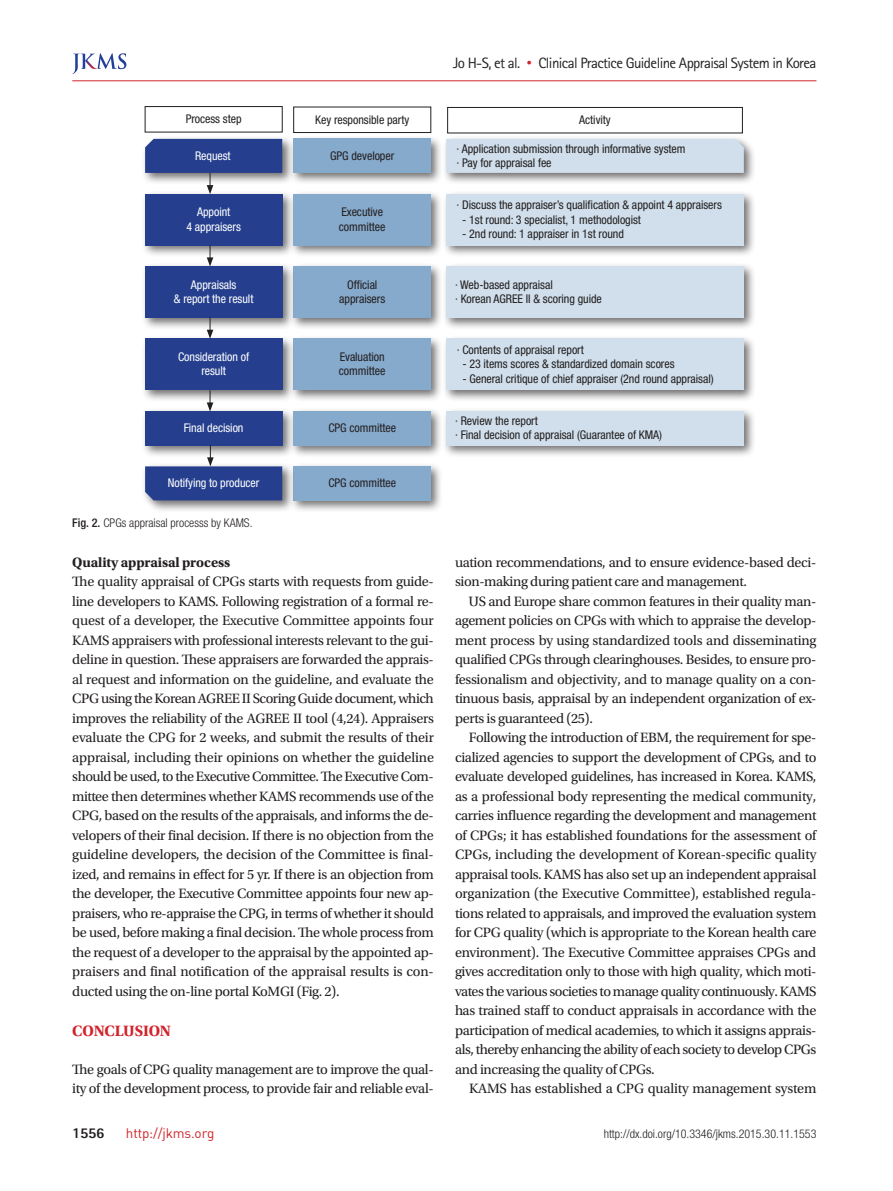
<style>
.page{position:relative;width:893px;height:1191px;background:#fff}
.page>*{position:absolute;margin:0;border:0;box-sizing:border-box;transform-origin:0 0}
.본문-대제목{font:700 15.75px "Utopia Std";letter-spacing:-.01em;color:#d1232a}
.t1{font:15px "Rotis Sans Serif Std";letter-spacing:-.04em;color:#231f20}
.t2{font:800 15px "Rotis Sans Serif Std";color:#231f20}
.본문{font:14.25px/19.5px "Utopia Std";letter-spacing:-.025em;color:#231f20}
.본문-중제목{font:700 14.25px "Utopia Std";letter-spacing:-.01em;color:#231f20}
.t3{font:13.5px "Dinreg";letter-spacing:-.01em;color:#d1232a}
.그림_지문_8pt{font:condensed 12px/14.4px "Helvetica Neue LT Std";letter-spacing:-.005em;color:#231f20}
.그림_지문_8pt-2{font:condensed 12px/14.4px "Helvetica Neue LT Std";letter-spacing:-.005em;color:#fff;text-align:center}
.표_그림_캡션{font:300 condensed 12px "Helvetica Neue LT Std";color:#231f20}
.s1{font-family:"Dotum";color:#d1232a}
.s2{font-weight:500}
</style>
<div class="page">
<hr style="left:72px;top:80px;width:744px;height:1px;background:#d1232a">
<svg style="left:72px;top:53px;width:54px;height:21px"></svg>
<div style="left:141px;top:135px;width:153px;height:51px;background:#231f20;opacity:.65"></div>
<div style="left:141px;top:190px;width:153px;height:68px;background:#231f20;opacity:.65"></div>
<div style="left:290px;top:135px;width:153px;height:51px;background:#231f20;opacity:.65"></div>
<div style="left:294px;top:139px;width:137px;height:34px;background:#86aacc"></div>
<div style="left:324px;top:143px;width:76px;height:26px;background:#86aacc"></div>
<div style="left:442px;top:135px;width:314px;height:51px;background:#231f20;opacity:.65"></div>
<div style="left:446px;top:139px;width:298px;height:34px;background:#d0dfeb"></div>
<div style="left:290px;top:190px;width:153px;height:68px;background:#231f20;opacity:.65"></div>
<div style="left:294px;top:194px;width:137px;height:51px;background:#86aacc"></div>
<div style="left:324px;top:206px;width:76px;height:27px;background:#86aacc"></div>
<div style="left:442px;top:190px;width:314px;height:68px;background:#231f20;opacity:.65"></div>
<div style="left:446px;top:194px;width:298px;height:51px;background:#d0dfeb"></div>
<div style="left:442px;top:262px;width:314px;height:68px;background:#231f20;opacity:.65"></div>
<div style="left:446px;top:266px;width:298px;height:51px;background:#d0dfeb"></div>
<div style="left:442px;top:335px;width:314px;height:67px;background:#231f20;opacity:.65"></div>
<div style="left:446px;top:339px;width:298px;height:51px;background:#d0dfeb"></div>
<div style="left:442px;top:407px;width:314px;height:51px;background:#231f20;opacity:.65"></div>
<div style="left:446px;top:411px;width:298px;height:34px;background:#d0dfeb"></div>
<div style="left:290px;top:262px;width:153px;height:68px;background:#231f20;opacity:.65"></div>
<div style="left:294px;top:266px;width:137px;height:51px;background:#86aacc"></div>
<div style="left:324px;top:279px;width:76px;height:26px;background:#86aacc"></div>
<div style="left:290px;top:335px;width:153px;height:67px;background:#231f20;opacity:.65"></div>
<div style="left:294px;top:339px;width:137px;height:51px;background:#86aacc"></div>
<div style="left:324px;top:351px;width:76px;height:26px;background:#86aacc"></div>
<div style="left:141px;top:262px;width:153px;height:68px;background:#231f20;opacity:.65"></div>
<div style="left:141px;top:335px;width:153px;height:67px;background:#231f20;opacity:.65"></div>
<div style="left:141px;top:407px;width:153px;height:51px;background:#231f20;opacity:.65"></div>
<div style="left:290px;top:407px;width:153px;height:51px;background:#231f20;opacity:.65"></div>
<div style="left:294px;top:411px;width:137px;height:34px;background:#86aacc"></div>
<div style="left:290px;top:462px;width:153px;height:51px;background:#231f20;opacity:.65"></div>
<div style="left:294px;top:466px;width:137px;height:34px;background:#86aacc"></div>
<div style="left:141px;top:462px;width:153px;height:51px;background:#231f20;opacity:.65"></div>
<div style="left:145px;top:106px;width:137px;height:26px;border:1px solid #231f20"></div>
<div style="left:293px;top:107px;width:138px;height:26px;border:1px solid #231f20"></div>
<div style="left:447px;top:107px;width:296px;height:26px;border:1px solid #231f20"></div>
<svg style="left:145px;top:139px;width:137px;height:361px"></svg>
<p class="t1" style="left:453px;top:54px;width:365px">Jo H-S, et al. <span class="s1">•</span> Clinical Practice Guideline Appraisal System in Korea</p>
<p class="그림_지문_8pt" style="left:186px;top:112px;width:57px">Process step</p>
<p class="그림_지문_8pt" style="left:315px;top:112px;width:96px">Key responsible party</p>
<p class="그림_지문_8pt" style="left:579px;top:113px;width:33px">Activity</p>
<p class="그림_지문_8pt-2" style="left:195px;top:148px;width:37px">Request</p>
<p class="그림_지문_8pt" style="left:330px;top:148px;width:66px">GPG developer</p>
<p class="그림_지문_8pt-2" style="left:186px;top:205px;width:56px">Appoint<br>4 appraisers</p>
<p class="그림_지문_8pt" style="left:339px;top:205px;width:48px">Executive committee</p>
<p class="그림_지문_8pt-2" style="left:174px;top:277px;width:81px">Appraisals<br>&amp; report the result</p>
<p class="그림_지문_8pt" style="left:339px;top:277px;width:47px;text-align:center">Official appraisers</p>
<p class="그림_지문_8pt-2" style="left:178px;top:349px;width:73px">Consideration of result</p>
<p class="그림_지문_8pt" style="left:339px;top:349px;width:48px">Evaluation committee</p>
<p class="그림_지문_8pt-2" style="left:184px;top:420px;width:61px">Final decision</p>
<p class="그림_지문_8pt" style="left:328px;top:420px;width:69px">CPG committee</p>
<p class="그림_지문_8pt-2" style="left:168px;top:476px;width:93px">Notifying to producer</p>
<p class="그림_지문_8pt" style="left:328px;top:476px;width:69px">CPG committee</p>
<p class="표_그림_캡션" style="left:72px;top:516px;width:182px"><span class="s2">Fig. 2.</span> CPGs appraisal processs by KAMS.</p>
<p class="본문-중제목" style="left:72px;top:554px;width:159px">Quality appraisal process</p>
<p class="본문" style="left:72px;top:572px;width:363px">The quality appraisal of CPGs starts with requests from guide&shy;line developers to KAMS. Following registration of a formal re&shy;quest of a developer, the Executive Committee appoints four KAMS appraisers with professional interests relevant to the gui&shy;deline in question. These appraisers are forwarded the apprais&shy;al request and information on the guideline, and evaluate the CPG using the Korean AGREE II Scoring Guide document, which improves the reliability of the AGREE II tool (4,24). Appraisers evaluate the CPG for 2 weeks, and submit the results of their appraisal, including their opinions on whether the guideline should be used, to the Executive Committee. The Executive Com&shy;mittee then determines whether KAMS recommends use of the CPG, based on the results of the appraisals, and informs the de&shy;velopers of their final decision. If there is no objection from the guideline developers, the decision of the Committee is final&shy;ized, and remains in effect for 5 yr. If there is an objection from the developer, the Executive Committee appoints four new ap&shy;praisers, who re-appraise the CPG, in terms of whether it should be used, before making a final decision. The whole process from the request of a developer to the appraisal by the appointed ap&shy;praisers and final notification of the appraisal results is con&shy;ducted using the on-line portal KoMGI (Fig. 2).</p>
<p class="본문-대제목" style="left:72px;top:1021px;width:100px">CONCLUSION</p>
<p class="본문" style="left:72px;top:1059px;width:363px">The goals of CPG quality management are to improve the qual&shy;ity of the development process, to provide fair and reliable eval-</p>
<p class="그림_지문_8pt" style="left:456px;top:141px;width:230px">· Application submission through informative system</p>
<p class="그림_지문_8pt" style="left:456px;top:155px;width:97px">· Pay for appraisal fee</p>
<p class="그림_지문_8pt" style="left:456px;top:198px;width:267px">· Discuss the appraiser’s qualification &amp; appoint 4 appraisers</p>
<p class="그림_지문_8pt" style="left:462px;top:212px;width:180px">- 1st round: 3 specialist, 1 methodologist</p>
<p class="그림_지문_8pt" style="left:462px;top:226px;width:163px">- 2nd round: 1 appraiser in 1st round</p>
<p class="그림_지문_8pt" style="left:455px;top:277px;width:99px">· Web-based appraisal</p>
<p class="그림_지문_8pt" style="left:455px;top:292px;width:148px">· Korean AGREE II &amp; scoring guide</p>
<p class="그림_지문_8pt" style="left:457px;top:342px;width:129px">· Contents of appraisal report</p>
<p class="그림_지문_8pt" style="left:462px;top:357px;width:214px">- 23 items scores &amp; standardized domain scores</p>
<p class="그림_지문_8pt" style="left:462px;top:371px;width:253px">- General critique of chief appraiser (2nd round appraisal)</p>
<p class="그림_지문_8pt" style="left:455px;top:413px;width:84px">· Review the report</p>
<p class="그림_지문_8pt" style="left:455px;top:428px;width:208px">· Final decision of appraisal (Guarantee of KMA)</p>
<p class="본문" style="left:455px;top:552px;width:363px">uation recommendations, and to ensure evidence-based deci&shy;sion-making during patient care and management.</p>
<p class="본문" style="left:455px;top:591px;width:363px;text-align:justify;text-indent:14px">US and Europe share common features in their quality man&shy;agement policies on CPGs with which to appraise the develop&shy;ment process by using standardized tools and disseminating qualified CPGs through clearinghouses. Besides, to ensure pro&shy;fessionalism and objectivity, and to manage quality on a con&shy;tinuous basis, appraisal by an independent organization of ex&shy;perts is guaranteed (25).</p>
<p class="본문" style="left:455px;top:728px;width:363px;text-align:justify;text-indent:14px">Following the introduction of EBM, the requirement for spe&shy;cialized agencies to support the development of CPGs, and to evaluate developed guidelines, has increased in Korea. KAMS, as a professional body representing the medical community, carries influence regarding the development and management of CPGs; it has established foundations for the assessment of CPGs, including the development of Korean-specific quality appraisal tools. KAMS has also set up an independent appraisal organization (the Executive Committee), established regula&shy;tions related to appraisals, and improved the evaluation system for CPG quality (which is appropriate to the Korean health care environment). The Executive Committee appraises CPGs and gives accreditation only to those with high quality, which moti&shy;vates the various societies to manage quality continuously. KAMS has trained staff to conduct appraisals in accordance with the participation of medical academies, to which it assigns apprais&shy;als, thereby enhancing the ability of each society to develop CPGs and increasing the quality of CPGs.</p>
<p class="본문" style="left:469px;top:1079px;width:349px">KAMS has established a CPG quality management system</p>
<p class="t2" style="left:72px;top:1123px;width:34px">1556</p>
<p class="t3" style="left:126px;top:1124px;width:90px">http://jkms.org</p>
<p class="표_그림_캡션" style="left:604px;top:1126px;width:214px">http://dx.doi.org/10.3346/jkms.2015.30.11.1553</p>
</div>
